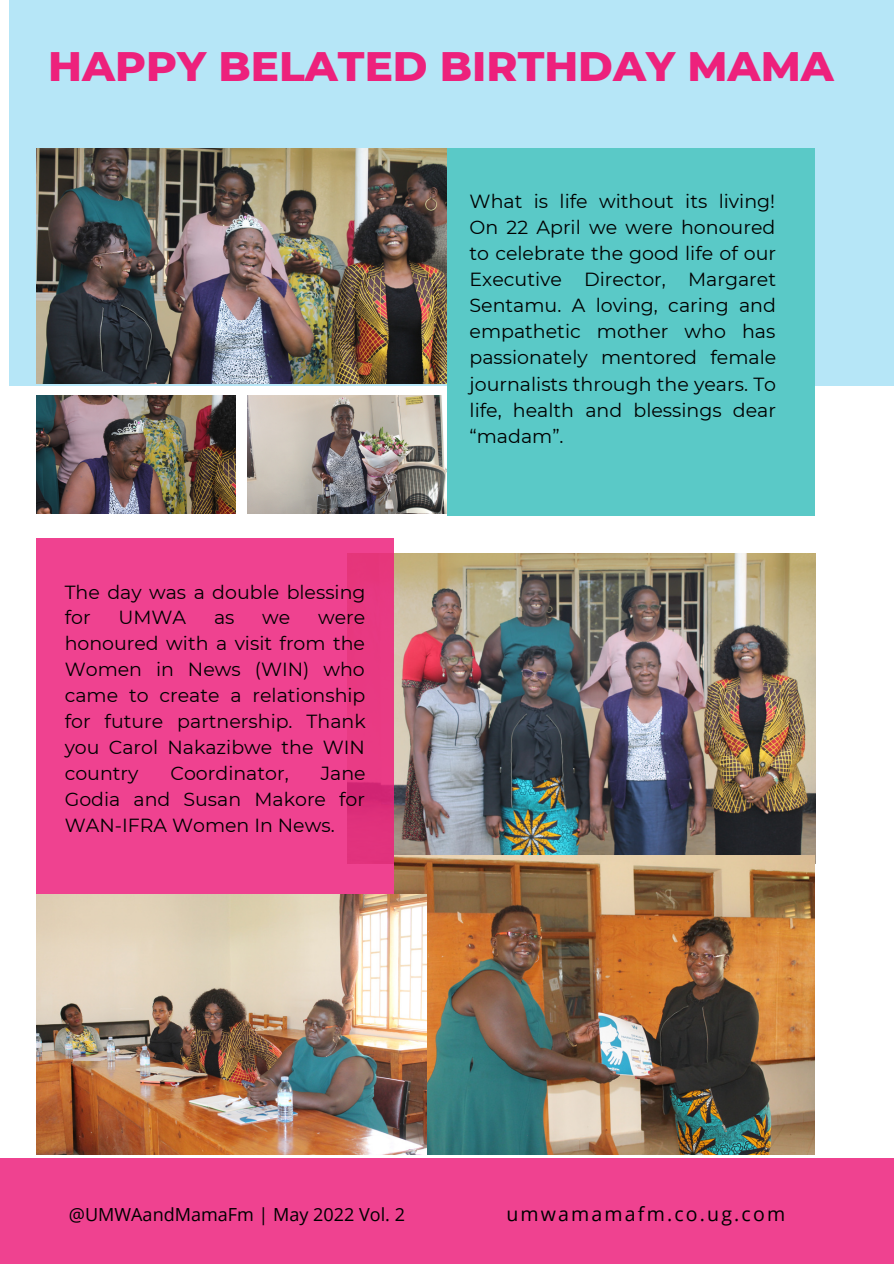
<style>
.page{position:relative;width:894px;height:1264px;background:#fff}
.page>*{position:absolute;margin:0;border:0;box-sizing:border-box;transform-origin:0 0}
.t1{font:800 42px "Montserrat";color:#ed217c}
.t2{font:19.5px "Open Sans";letter-spacing:.11em;color:#000}
.t3{font:19.05px/26.1px "Montserrat";color:#000;text-align:justify}
.t4{font:18.9px/26px "Montserrat";color:#000;text-align:justify}
.t5{font:18px "Open Sans";color:#000}
</style>
<div class="page">
<div style="left:9px;top:0;width:884px;height:386px;background:#b6e6f7"></div>
<img style="left:36px;top:148px;width:411px;height:236px">
<img style="left:36px;top:395px;width:200px;height:118px">
<img style="left:247px;top:395px;width:200px;height:118px">
<div style="left:447px;top:148px;width:367px;height:368px;background:#5ac9c7"></div>
<img style="left:393px;top:553px;width:422px;height:311px">
<div style="left:36px;top:538px;width:357px;height:357px;background:linear-gradient(to right,#f14493,#eb3d8a)"></div>
<div style="left:0;top:1158px;width:893px;height:105px;background:#ef4290"></div>
<img style="left:394px;top:856px;width:420px;height:298px">
<img style="left:36px;top:894px;width:390px;height:260px">
<p class="t1" style="left:48px;top:40px;width:786px">HAPPY BELATED BIRTHDAY MAMA</p>
<p class="t4" style="left:65px;top:579px;width:302px">The day was a double blessing for</p>
<p class="t4" style="left:118px;top:604px;width:69px">UMWA</p>
<p class="t4" style="left:214px;top:604px;width:22px">as</p>
<p class="t4" style="left:262px;top:604px;width:30px">we</p>
<p class="t4" style="left:65px;top:604px;width:302px;text-indent:253px">were honoured with a visit from the Women in News (WIN) who came to create a relationship for future partnership. Thank you Carol Nakazibwe the WIN country</p>
<p class="t4" style="left:170px;top:760px;width:120px">Coordinator,</p>
<p class="t4" style="left:65px;top:760px;width:302px;text-indent:256px">Jane Godia and Susan Makore for WAN-IFRA Women In News.</p>
<p class="t3" style="left:469px;top:188px;width:308px">What is life without its living!<br>On 22 April we were honoured to celebrate the good life of our Executive Director, Margaret Sentamu. A loving, caring and empathetic mother who has passionately mentored female journalists through the years. To life, health and blessings dear “madam”.</p>
<p class="t5" style="left:69px;top:1202px;width:337px">@UMWAandMamaFm | May 2022 Vol. 2</p>
<p class="t2" style="left:506px;top:1200px;width:280px">umwamamafm.co.ug.com</p>
</div>
